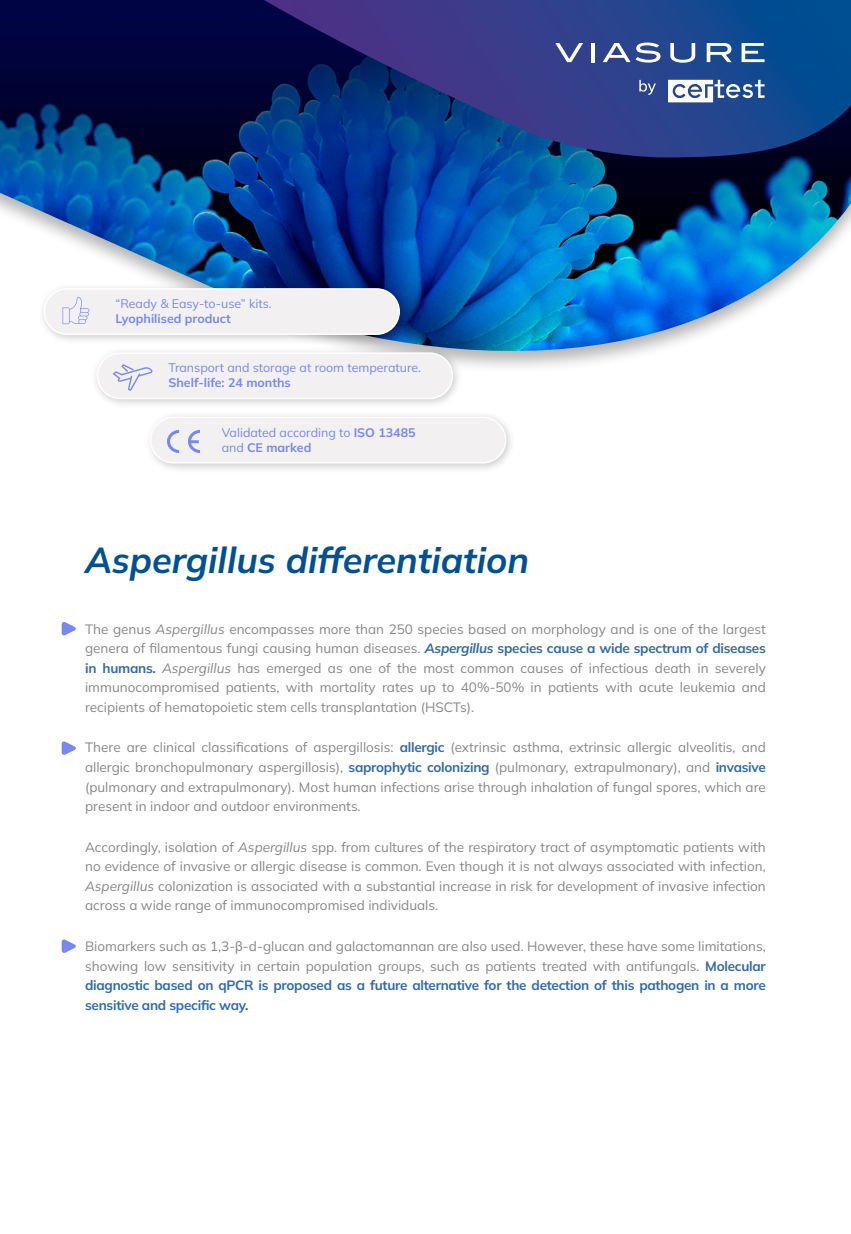
<style>
.page{position:relative;width:851px;height:1234px;background:#fff}
.page>*{position:absolute;margin:0;border:0;box-sizing:border-box;transform-origin:0 0}
.Titulo{font:italic 700 36px "Mulish";color:#005094}
.Texto_general{font:13.5px/19.5px "Mulish";color:#878787;text-align:justify}
.t1{font:12.45px "Mulish";color:#7887f2}
.t2{font:700 12.45px "Mulish";color:#7887f2}
.s1{font-weight:700}
.s2{font-weight:400}
.s3{font-style:italic}
.s4{font-weight:700;font-style:italic;color:#316aa8}
.s5{font-weight:700;color:#316aa8}
.s6{font-family:"Arial"}
</style>
<div class="page">
<img style="left:0;top:0;width:850px;height:367px">
<svg style="left:264px;top:0;width:586px;height:157px;background:#1d3a83"></svg>
<svg style="left:668px;top:80px;width:96px;height:22px"></svg>
<svg style="left:639px;top:80px;width:16px;height:15px"></svg>
<svg style="left:555px;top:43px;width:28px;height:19px"></svg>
<hr style="left:591px;top:43px;width:3px;height:19px;background:#fff">
<svg style="left:602px;top:43px;width:58px;height:20px"></svg>
<svg style="left:670px;top:43px;width:25px;height:20px"></svg>
<svg style="left:706px;top:43px;width:25px;height:19px"></svg>
<svg style="left:741px;top:43px;width:23px;height:19px"></svg>
<div style="left:38px;top:282px;width:372px;height:63px;background:#000;opacity:.2"></div>
<div style="left:44px;top:289px;width:355px;height:45px;background:#f2f0f0;border-radius:23px"></div>
<div style="left:44px;top:288px;width:356px;height:47px;border:2px solid #fff;border-radius:23px"></div>
<svg style="left:62px;top:296px;width:27px;height:28px"></svg>
<div style="left:91px;top:346px;width:372px;height:63px;background:#000;opacity:.2"></div>
<div style="left:97px;top:353px;width:355px;height:45px;background:#f2f0f0;border-radius:23px"></div>
<div style="left:97px;top:352px;width:356px;height:47px;border:2px solid #fff;border-radius:23px"></div>
<svg style="left:113px;top:364px;width:40px;height:27px"></svg>
<div style="left:144px;top:410px;width:372px;height:63px;background:#000;opacity:.2"></div>
<div style="left:151px;top:417px;width:354px;height:45px;background:#f2f0f0;border-radius:23px"></div>
<div style="left:150px;top:416px;width:356px;height:47px;border:2px solid #fff;border-radius:23px"></div>
<svg style="left:167px;top:430px;width:12px;height:23px"></svg>
<svg style="left:188px;top:430px;width:12px;height:23px"></svg>
<svg style="left:62px;top:622px;width:14px;height:14px"></svg>
<svg style="left:62px;top:741px;width:14px;height:14px"></svg>
<svg style="left:62px;top:939px;width:14px;height:14px"></svg>
<p class="t1" style="left:115px;top:295px;width:158px">“Ready &amp; Easy-to-use” kits.</p>
<p class="t2" style="left:115px;top:310px;width:117px">Lyophilised product</p>
<p class="t1" style="left:168px;top:359px;width:254px">Transport and storage at room temperature.</p>
<p class="t2" style="left:168px;top:374px;width:124px">Shelf-life: 24 months</p>
<p class="t1" style="left:222px;top:424px;width:195px">Validated according to <span class="s1">ISO 13485</span></p>
<p class="t2" style="left:222px;top:438px;width:91px"><span class="s2">and</span> CE marked</p>
<p class="Titulo" style="left:85px;top:536px;width:445px">Aspergillus differentiation</p>
<p class="Texto_general" style="left:85px;top:618px;width:682px">The genus <span class="s3">Aspergillus</span> encompasses more than 250 species based on morphology and is one of the largest genera of filamentous fungi causing human diseases. <span class="s4">Aspergillus</span> <span class="s5">species cause a wide spectrum of diseases in humans.</span> <span class="s3">Aspergillus</span> has emerged as one of the most common causes of infectious death in severely immunocompromised patients, with mortality rates up to 40%-50% in patients with acute leukemia and recipients of hematopoietic stem cells transplantation (HSCTs).</p>
<p class="Texto_general" style="left:85px;top:737px;width:682px">There are clinical classifications of aspergillosis: <span class="s5">allergic</span> (extrinsic asthma, extrinsic allergic alveolitis, and allergic bronchopulmonary aspergillosis), <span class="s5">saprophytic colonizing</span> (pulmonary, extrapulmonary), and <span class="s5">invasive </span>(pulmonary and extrapulmonary). Most human infections arise through inhalation of fungal spores, which are present in indoor and outdoor environments.</p>
<p class="Texto_general" style="left:85px;top:836px;width:682px">Accordingly, isolation of <span class="s3">Aspergillus</span> spp. from cultures of the respiratory tract of asymptomatic patients with no evidence of invasive or allergic disease is common. Even though it is not always associated with infection, <span class="s3">Aspergillus</span> colonization is associated with a substantial increase in risk for development of invasive infection across a wide range of immunocompromised individuals.</p>
<p class="Texto_general" style="left:85px;top:936px;width:682px">Biomarkers such as 1,3-<span class="s6">β</span>-d-glucan and galactomannan are also used. However, these have some limitations, showing low sensitivity in certain population groups, such as patients treated with antifungals. <span class="s5">Molecular diagnostic based on qPCR is proposed as a future alternative for the detection of this pathogen in a more sensitive and specific way.</span></p>
</div>
